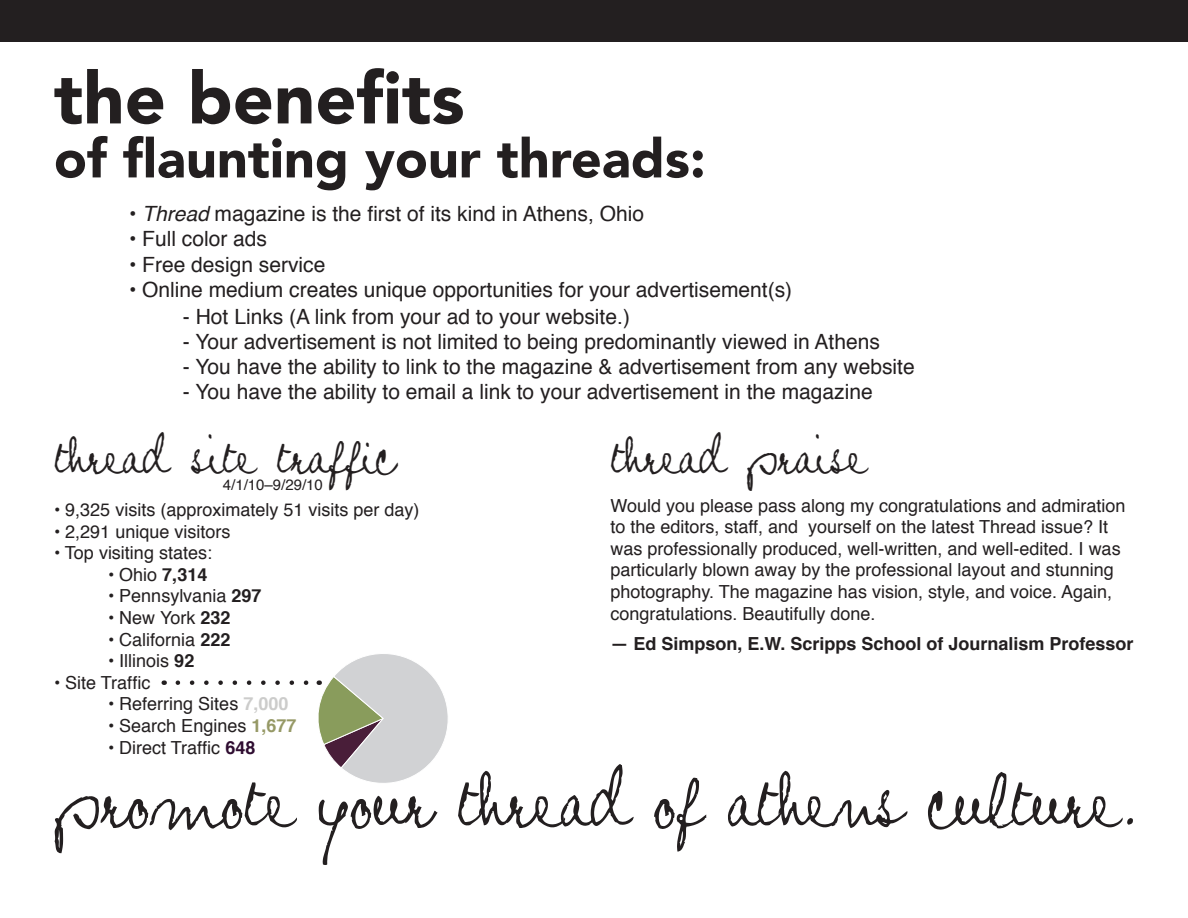
<style>
.page{position:relative;width:1188px;height:918px;background:#fff}
.page>*{position:absolute;margin:0;border:0;box-sizing:border-box;transform-origin:0 0}
.t1{font:900 72px "Avenir LT Std";color:#231f20}
.t2{font:67.5px "Prophecy Script";color:#231f20}
.t3{font:900 54px "Avenir LT Std";color:#231f20}
.t4{font:45px "Prophecy Script";color:#231f20}
.t5{font:21px "Helvetica";color:#231f20}
.t6{font:18px/21.6px "Helvetica";color:#231f20}
.t7{font:700 18px "Helvetica";color:#231f20}
.t8{font:15px "Helvetica";color:#231f20}
.s1{font-style:italic}
.s2{font-weight:700}
.s3{font-weight:700;color:#cccccb}
.s4{font-weight:700;color:#969966}
.s5{font-weight:700;color:#2f0d31}
</style>
<div class="page">
<div style="left:0;top:0;width:1188px;height:42px;background:#231f20"></div>
<svg style="left:178px;top:654px;width:270px;height:129px"></svg>
<p class="t1" style="left:54px;top:55px;width:412px">the benefits</p>
<p class="t3" style="left:54px;top:126px;width:653px">of flaunting your threads:</p>
<p class="t5" style="left:129px;top:198px;width:517px">• <span class="s1">Thread</span> magazine is the first of its kind in Athens, Ohio</p>
<p class="t5" style="left:129px;top:223px;width:140px">• Full color ads</p>
<p class="t5" style="left:129px;top:248px;width:198px">• Free design service</p>
<p class="t5" style="left:129px;top:273px;width:665px">• Online medium creates unique opportunities for your advertisement(s)</p>
<p class="t5" style="left:183px;top:300px;width:449px">- Hot Links (A link from your ad to your website.)</p>
<p class="t5" style="left:183px;top:325px;width:698px">- Your advertisement is not limited to being predominantly viewed in Athens</p>
<p class="t5" style="left:183px;top:351px;width:733px">- You have the ability to link to the magazine &amp; advertisement from any website</p>
<p class="t5" style="left:183px;top:376px;width:691px">- You have the ability to email a link to your advertisement in the magazine</p>
<p class="t4" style="left:54px;top:430px;width:341px">thread site traffic</p>
<p class="t8" style="left:223px;top:473px;width:102px">4/1/10–9/29/10</p>
<p class="t6" style="left:54px;top:499px;width:367px">• 9,325 visits (approximately 51 visits per day)</p>
<p class="t6" style="left:54px;top:521px;width:178px">• 2,291 unique visitors</p>
<p class="t6" style="left:54px;top:543px;width:160px">• Top visiting states:</p>
<p class="t6" style="left:108px;top:564px;width:101px">• Ohio <span class="s2">7,314</span></p>
<p class="t6" style="left:108px;top:586px;width:155px">• Pennsylvania <span class="s2">297</span></p>
<p class="t6" style="left:108px;top:607px;width:124px">• New York <span class="s2">232</span></p>
<p class="t6" style="left:108px;top:629px;width:124px">• California <span class="s2">222</span></p>
<p class="t6" style="left:108px;top:651px;width:88px"><span class="s2">•</span> Illinois <span class="s2">92</span></p>
<p class="t6" style="left:54px;top:672px;width:98px">• Site Traffic</p>
<p class="t6" style="left:108px;top:694px;width:182px">• Referring Sites <span class="s3">7,000</span></p>
<p class="t6" style="left:108px;top:715px;width:190px">• Search Engines <span class="s4">1,677</span></p>
<p class="t6" style="left:108px;top:737px;width:149px">• Direct Traffic <span class="s5">648</span></p>
<p class="t4" style="left:610px;top:430px;width:256px">thread praise</p>
<p class="t6" style="left:610px;top:495px;width:516px">Would you please pass along my congratulations and admiration to the editors, staff, and yourself on the latest Thread issue? It was professionally produced, well-written, and well-edited. I was particularly blown away by the professional layout and stunning photography. The magazine has vision, style, and voice. Again, congratulations. Beautifully done.</p>
<p class="t7" style="left:610px;top:629px;width:525px">— Ed Simpson, E.W. Scripps School of Journalism Professor</p>
<p class="t2" style="left:54px;top:762px;width:1081px">promote your thread of athens culture.</p>
</div>
